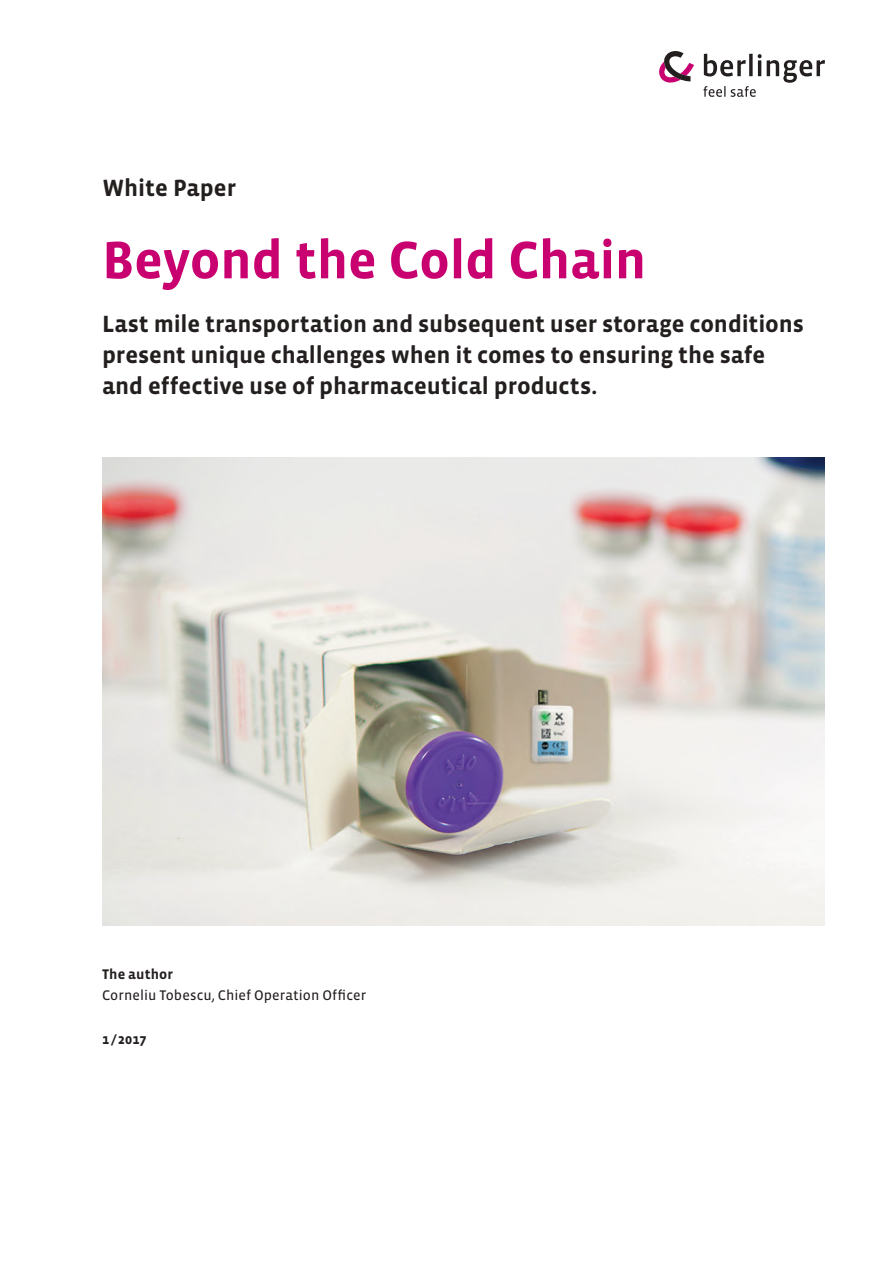
<style>
.page{position:relative;width:893px;height:1263px;background:#fff}
.page>*{position:absolute;margin:0;border:0;box-sizing:border-box;transform-origin:0 0}
.t1{font:700 54px "Vista Sans";letter-spacing:-.01em;color:#c90070}
.t2{font:700 24px/30.8px "Vista Sans";letter-spacing:-.005em;color:#241f1f}
.t3{font:14.25px "Vista Sans Reg";letter-spacing:.005em;color:#241f1f}
.t4{font:700 14.25px "Vista Sans";letter-spacing:.01em;color:#241f1f}
</style>
<div class="page">
<img style="left:102px;top:458px;width:723px;height:467px">
<svg style="left:703px;top:54px;width:122px;height:43px"></svg>
<svg style="left:659px;top:51px;width:35px;height:32px"></svg>
<p class="t2" style="left:102px;top:173px;width:136px">White Paper</p>
<h1 class="t1" style="left:102px;top:233px;width:546px">Beyond the Cold Chain</h1>
<p class="t2" style="left:102px;top:309px;width:703px">Last mile transportation and subsequent user storage conditions present unique challenges when it comes to ensuring the safe and effective use of pharmaceutical products.</p>
<p class="t4" style="left:102px;top:966px;width:73px">The author</p>
<p class="t3" style="left:102px;top:988px;width:266px">Corneliu Tobescu, Chief Operation Officer</p>
<p class="t4" style="left:102px;top:1032px;width:46px">1 /2017</p>
</div>
